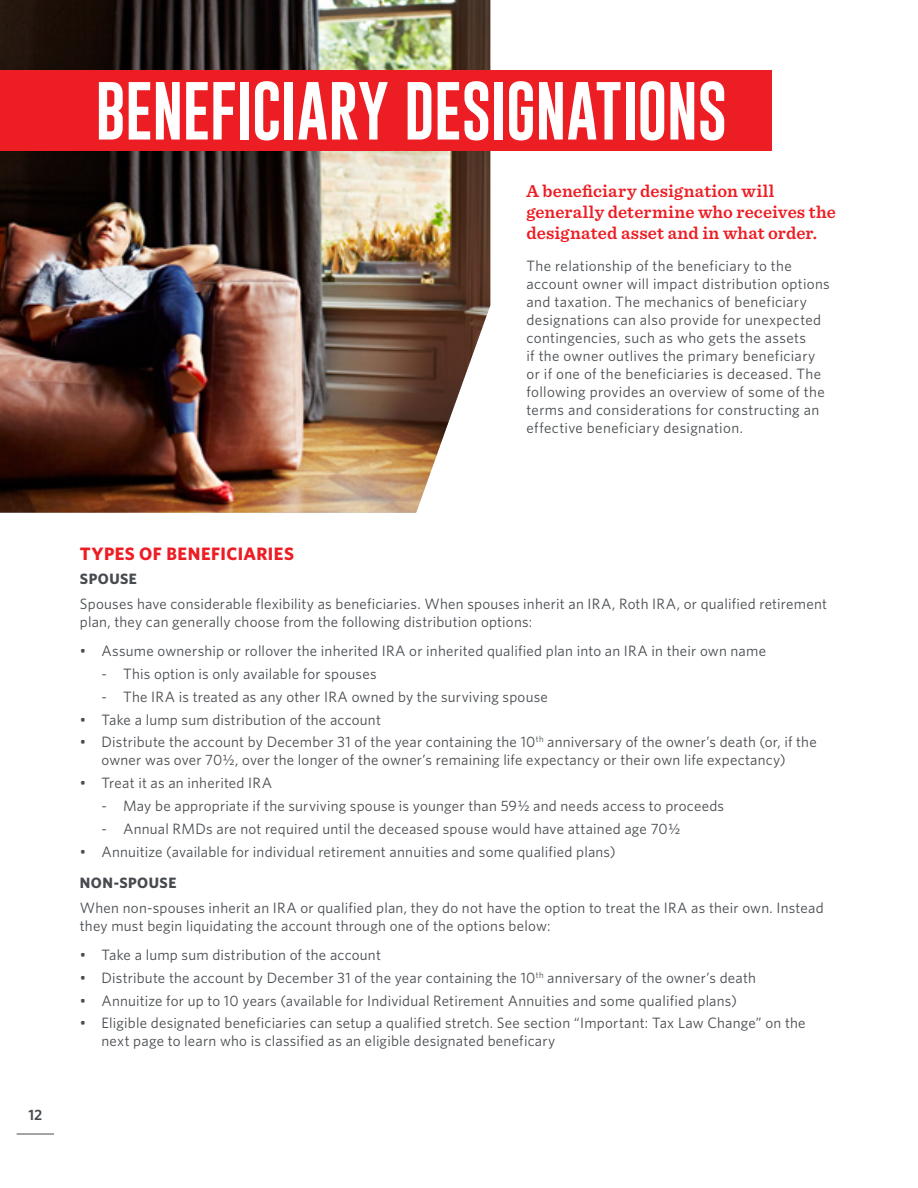
<style>
.page{position:relative;width:918px;height:1188px;background:#fff}
.page>*{position:absolute;margin:0;border:0;box-sizing:border-box;transform-origin:0 0}
.t1{font:60px "Gobold";letter-spacing:-.015em;color:#fff}
.t2{font:600 18px/21px "Sentinel";letter-spacing:.01em;color:#ed1d24}
.t3{font:700 18px "Whitney";letter-spacing:.025em;color:#ed1d24}
.t4{font:15px/18px "Whitney";letter-spacing:.015em;color:#474b4f}
.t5{font:700 15px "Whitney";letter-spacing:.03em;color:#474b4f}
.t6{font:600 15px "Whitney";color:#474b4f}
</style>
<div class="page">
<img style="left:0;top:0;width:490px;height:513px">
<hr style="left:17px;top:1134px;width:37px;height:1px;background:#474b4f">
<div style="left:0;top:70px;width:771px;height:81px;background:#ed1d24"></div>
<h1 class="t1" style="left:95px;top:72px;width:634px">BENEFICIARY DESIGNATIONS</h1>
<p class="t2" style="left:526px;top:180px;width:311px">A beneficiary designation will generally determine who receives the designated asset and in what order.</p>
<p class="t4" style="left:526px;top:256px;width:305px">The relationship of the beneficiary to the account owner will impact distribution options and taxation. The mechanics of beneficiary designations can also provide for unexpected contingencies, such as who gets the assets<br>if the owner outlives the primary beneficiary or if one of the beneficiaries is deceased. The following provides an overview of some of the terms and considerations for constructing an effective beneficiary designation.</p>
<p class="t6" style="left:28px;top:1105px;width:15px">12</p>
<p class="t3" style="left:80px;top:541px;width:216px">TYPES OF BENEFICIARIES</p>
<p class="t5" style="left:80px;top:569px;width:59px">SPOUSE</p>
<p class="t4" style="left:80px;top:595px;width:749px">Spouses have considerable flexibility as beneficiaries. When spouses inherit an IRA, Roth IRA, or qualified retirement plan, they can generally choose from the following distribution options:</p>
<p class="t4" style="left:80px;top:641px;width:688px">• Assume ownership or rollover the inherited IRA or inherited qualified plan into an IRA in their own name</p>
<p class="t4" style="left:102px;top:664px;width:277px">- This option is only available for spouses</p>
<p class="t4" style="left:102px;top:687px;width:448px">- The IRA is treated as any other IRA owned by the surviving spouse</p>
<p class="t4" style="left:80px;top:710px;width:303px">• Take a lump sum distribution of the account</p>
<p class="t4" style="left:102px;top:733px;width:717px;text-indent:-22px">• Distribute the account by December 31 of the year containing the 10<sup>th</sup> anniversary of the owner’s death (or, if the owner was over 70½, over the longer of the owner’s remaining life expectancy or their own life expectancy)</p>
<p class="t4" style="left:80px;top:774px;width:194px">• Treat it as an inherited IRA</p>
<p class="t4" style="left:102px;top:797px;width:624px">- May be appropriate if the surviving spouse is younger than 59½ and needs access to proceeds</p>
<p class="t4" style="left:102px;top:819px;width:580px">- Annual RMDs are not required until the deceased spouse would have attained age 70½</p>
<p class="t4" style="left:80px;top:842px;width:537px">• Annuitize (available for individual retirement annuities and some qualified plans)</p>
<p class="t5" style="left:80px;top:873px;width:98px">NON-SPOUSE</p>
<p class="t4" style="left:80px;top:899px;width:745px">When non-spouses inherit an IRA or qualified plan, they do not have the option to treat the IRA as their own. Instead they must begin liquidating the account through one of the options below:</p>
<p class="t4" style="left:80px;top:945px;width:303px">• Take a lump sum distribution of the account</p>
<p class="t4" style="left:80px;top:968px;width:678px">• Distribute the account by December 31 of the year containing the 10<sup>th</sup> anniversary of the owner’s death</p>
<p class="t4" style="left:80px;top:991px;width:659px">• Annuitize for up to 10 years (available for Individual Retirement Annuities and some qualified plans)</p>
<p class="t4" style="left:102px;top:1014px;width:706px;text-indent:-22px">• Eligible designated beneficiaries can setup a qualified stretch. See section “Important: Tax Law Change” on the next page to learn who is classified as an eligible designated beneficary</p>
</div>
